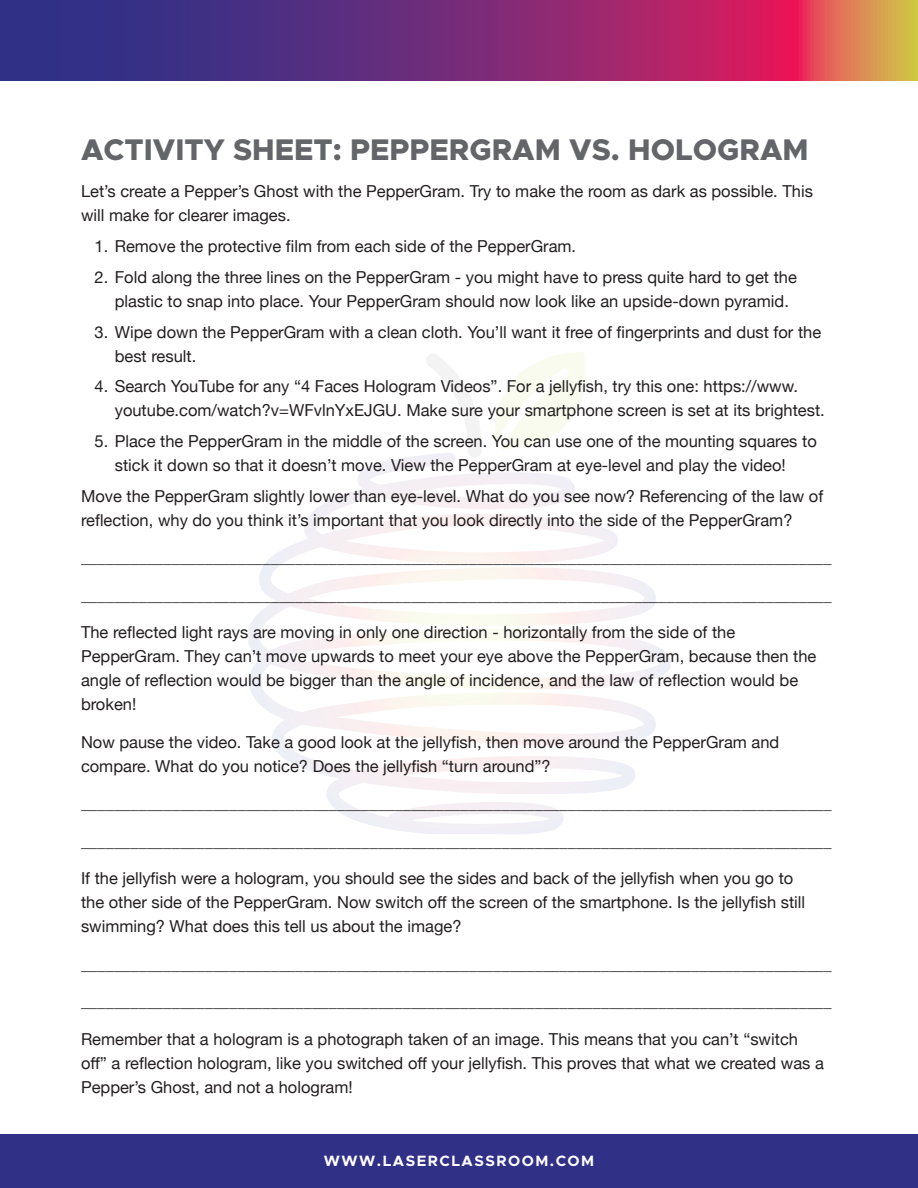
<style>
.page{position:relative;width:918px;height:1188px;background:#fff}
.page>*{position:absolute;margin:0;border:0;box-sizing:border-box;transform-origin:0 0}
.t1{font:800 30px "Metropolis";color:#646569}
.Paragraph{font:16.5px/24px "Helvetica Neue";color:#231f20}
.t2{font:700 15px "Metropolis";letter-spacing:.1em;color:#fff}
</style>
<div class="page">
<svg style="left:0;top:0;width:918px;height:81px;background:#7f3473"></svg>
<div style="left:0;top:1134px;width:918px;height:54px;background:#303087"></div>
<svg style="left:248px;top:455px;width:423px;height:379px"></svg>
<svg style="left:495px;top:352px;width:91px;height:97px"></svg>
<svg style="left:425px;top:354px;width:61px;height:104px"></svg>
<p class="t1" style="left:81px;top:130px;width:729px">ACTIVITY SHEET: PEPPERGRAM VS. HOLOGRAM</p>
<p class="Paragraph" style="left:81px;top:181px;width:733px">Let’s create a Pepper’s Ghost with the PepperGram. Try to make the room as dark as possible. This will make for clearer images.</p>
<p class="Paragraph" style="left:94px;top:235px;width:483px">1. Remove the protective film from each side of the PepperGram.</p>
<p class="Paragraph" style="left:115px;top:266px;width:684px;text-indent:-20px">2. Fold along the three lines on the PepperGram - you might have to press quite hard to get the plastic to snap into place. Your PepperGram should now look like an upside-down pyramid.</p>
<p class="Paragraph" style="left:115px;top:321px;width:708px;text-indent:-20px">3. Wipe down the PepperGram with a clean cloth. You’ll want it free of fingerprints and dust for the best result.</p>
<p class="Paragraph" style="left:115px;top:376px;width:712px;text-indent:-20px">4. Search YouTube for any “4 Faces Hologram Videos”. For a jellyfish, try this one: https://www. youtube.com/watch?v=WFvlnYxEJGU. Make sure your smartphone screen is set at its brightest.</p>
<p class="Paragraph" style="left:115px;top:430px;width:704px;text-indent:-20px">5. Place the PepperGram in the middle of the screen. You can use one of the mounting squares to stick it down so that it doesn’t move. View the PepperGram at eye-level and play the video!</p>
<p class="Paragraph" style="left:81px;top:485px;width:744px">Move the PepperGram slightly lower than eye-level. What do you see now? Referencing of the law of reflection, why do you think it’s important that you look directly into the side of the PepperGram?</p>
<p class="Paragraph" style="left:81px;top:547px;width:752px">___________________________________________________________________________________________</p>
<p class="Paragraph" style="left:81px;top:584px;width:752px">___________________________________________________________________________________________</p>
<p class="Paragraph" style="left:81px;top:622px;width:737px">The reflected light rays are moving in only one direction - horizontally from the side of the PepperGram. They can’t move upwards to meet your eye above the PepperGram, because then the angle of reflection would be bigger than the angle of incidence, and the law of reflection would be broken!</p>
<p class="Paragraph" style="left:81px;top:731px;width:700px">Now pause the video. Take a good look at the jellyfish, then move around the PepperGram and compare. What do you notice? Does the jellyfish “turn around”?</p>
<p class="Paragraph" style="left:81px;top:793px;width:752px">___________________________________________________________________________________________</p>
<p class="Paragraph" style="left:81px;top:830px;width:752px">___________________________________________________________________________________________</p>
<p class="Paragraph" style="left:81px;top:868px;width:726px">If the jellyfish were a hologram, you should see the sides and back of the jellyfish when you go to the other side of the PepperGram. Now switch off the screen of the smartphone. Is the jellyfish still swimming? What does this tell us about the image?</p>
<p class="Paragraph" style="left:81px;top:953px;width:752px">___________________________________________________________________________________________</p>
<p class="Paragraph" style="left:81px;top:991px;width:752px">___________________________________________________________________________________________</p>
<p class="Paragraph" style="left:81px;top:1028px;width:744px">Remember that a hologram is a photograph taken of an image. This means that you can’t “switch off” a reflection hologram, like you switched off your jellyfish. This proves that what we created was a<br>Pepper’s Ghost, and not a hologram!</p>
<p class="t2" style="left:324px;top:1152px;width:272px">WWW.LASERCLASSROOM.COM</p>
</div>
